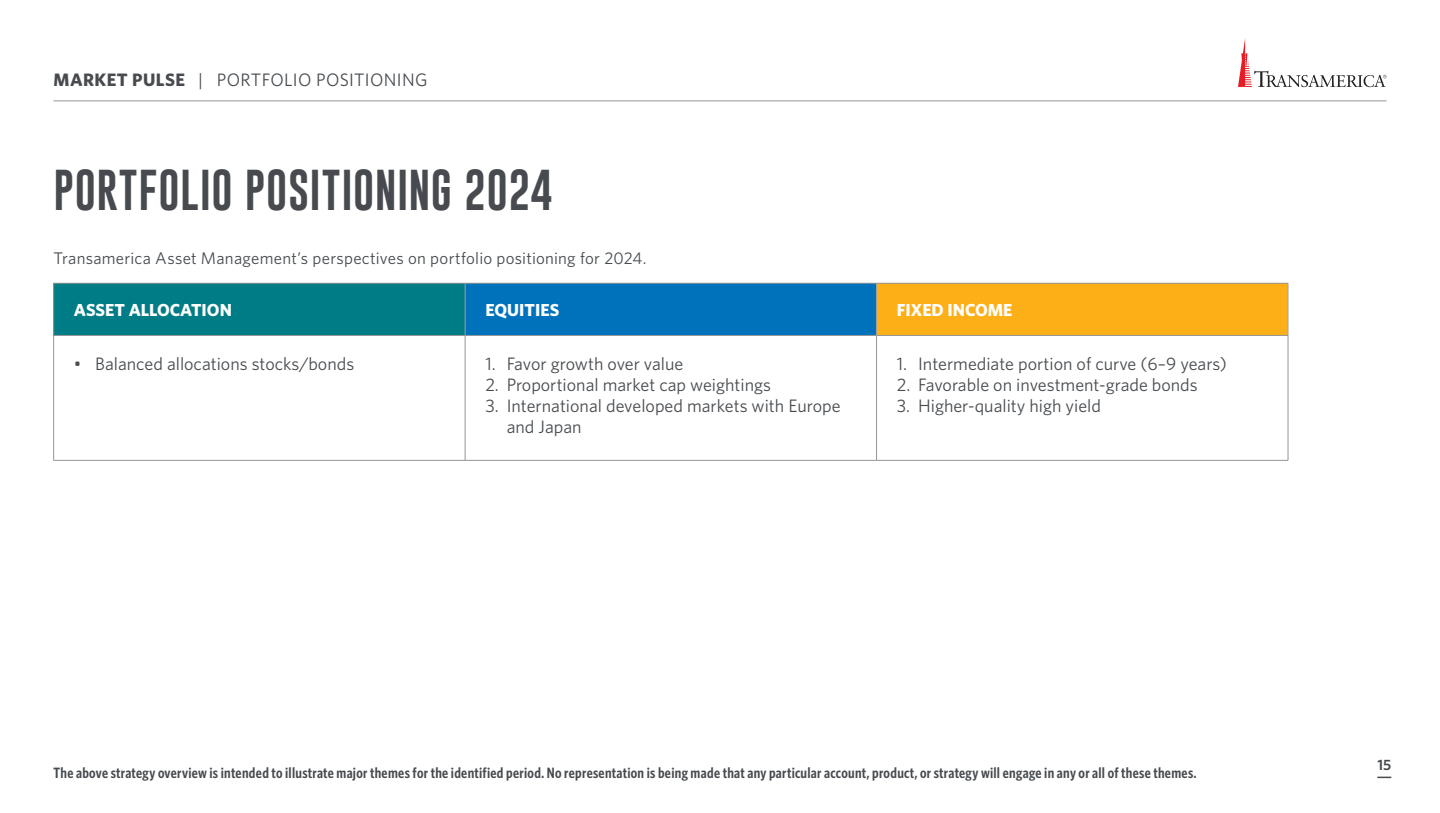
<style>
.page{position:relative;width:1440px;height:813px;background:#fff}
.page>*{position:absolute;margin:0;border:0;box-sizing:border-box;transform-origin:0 0}
.t1{font:42px "Gobold";letter-spacing:.01em;color:#474b4f}
.t2{font:18px/21px "Whitney";color:#474b4f}
.t3{font:700 17.4px "Whitney";color:#fff}
.t4{font:16.8px "Whitney";letter-spacing:.015em;color:#474b4f}
.t5{font:600 15px "Whitney Condensed";letter-spacing:.02em;color:#474b4f}
.t6{font:600 15px "Whitney";color:#474b4f}
.s1{font-weight:700}
</style>
<div class="page">
<svg style="left:1377px;top:776px;width:14px;height:1px"></svg>
<hr style="left:53px;top:100px;width:1333px;height:1px;background:#939598">
<svg style="left:1238px;top:38px;width:148px;height:49px"></svg>
<div style="left:54px;top:283px;width:411px;height:52px;background:#007c86"></div>
<div style="left:465px;top:283px;width:411px;height:52px;background:#0072bc"></div>
<div style="left:876px;top:283px;width:412px;height:52px;background:#fcaf17"></div>
<svg style="left:54px;top:336px;width:1233px;height:124px"></svg>
<hr style="left:53px;top:283px;width:412px;height:1px;background:#939598">
<hr style="left:53px;top:283px;width:1px;height:52px;background:#939598">
<hr style="left:465px;top:283px;width:411px;height:1px;background:#939598">
<hr style="left:876px;top:283px;width:412px;height:1px;background:#939598">
<hr style="left:53px;top:335px;width:412px;height:1px;background:#939598">
<hr style="left:53px;top:335px;width:1px;height:125px;background:#939598">
<hr style="left:465px;top:335px;width:411px;height:1px;background:#939598">
<hr style="left:465px;top:335px;width:1px;height:125px;background:#939598">
<hr style="left:876px;top:335px;width:412px;height:1px;background:#939598">
<hr style="left:876px;top:335px;width:1px;height:125px;background:#939598">
<hr style="left:1287px;top:335px;width:1px;height:125px;background:#939598">
<hr style="left:53px;top:460px;width:412px;height:1px;background:#939598">
<hr style="left:465px;top:460px;width:411px;height:1px;background:#939598">
<hr style="left:876px;top:460px;width:412px;height:1px;background:#939598">
<hr style="left:465px;top:283px;width:1px;height:52px;background:#9ca2a7">
<hr style="left:876px;top:283px;width:1px;height:52px;background:#9ca2a7">
<hr style="left:1287px;top:283px;width:1px;height:52px;background:#9ca2a7">
<p class="t2" style="left:53px;top:69px;width:376px"><span class="s1">MARKET PULSE</span> | PORTFOLIO POSITIONING</p>
<h1 class="t1" style="left:53px;top:163px;width:500px">PORTFOLIO POSITIONING 2024</h1>
<p class="t4" style="left:53px;top:246px;width:594px">Transamerica Asset Management’s perspectives on portfolio positioning for 2024.</p>
<p class="t3" style="left:74px;top:298px;width:159px">ASSET ALLOCATION</p>
<p class="t3" style="left:485px;top:298px;width:75px">EQUITIES</p>
<p class="t3" style="left:897px;top:298px;width:117px">FIXED INCOME</p>
<p class="t2" style="left:74px;top:353px;width:282px">• Balanced allocations stocks/bonds</p>
<p class="t2" style="left:485px;top:353px;width:200px">1. Favor growth over value</p>
<p class="t2" style="left:485px;top:374px;width:287px">2. Proportional market cap weightings</p>
<p class="t2" style="left:507px;top:395px;width:335px;text-indent:-21px">3. International developed markets with Europe and Japan</p>
<p class="t2" style="left:897px;top:353px;width:332px">1. Intermediate portion of curve (6–9 years)</p>
<p class="t2" style="left:897px;top:374px;width:302px">2. Favorable on investment-grade bonds</p>
<p class="t2" style="left:897px;top:395px;width:206px">3. Higher-quality high yield</p>
<p class="t5" style="left:53px;top:762px;width:1144px">The above strategy overview is intended to illustrate major themes for the identified period. No representation is being made that any particular account, product, or strategy will engage in any or all of these themes.</p>
<p class="t6" style="left:1377px;top:754px;width:16px">15</p>
</div>
